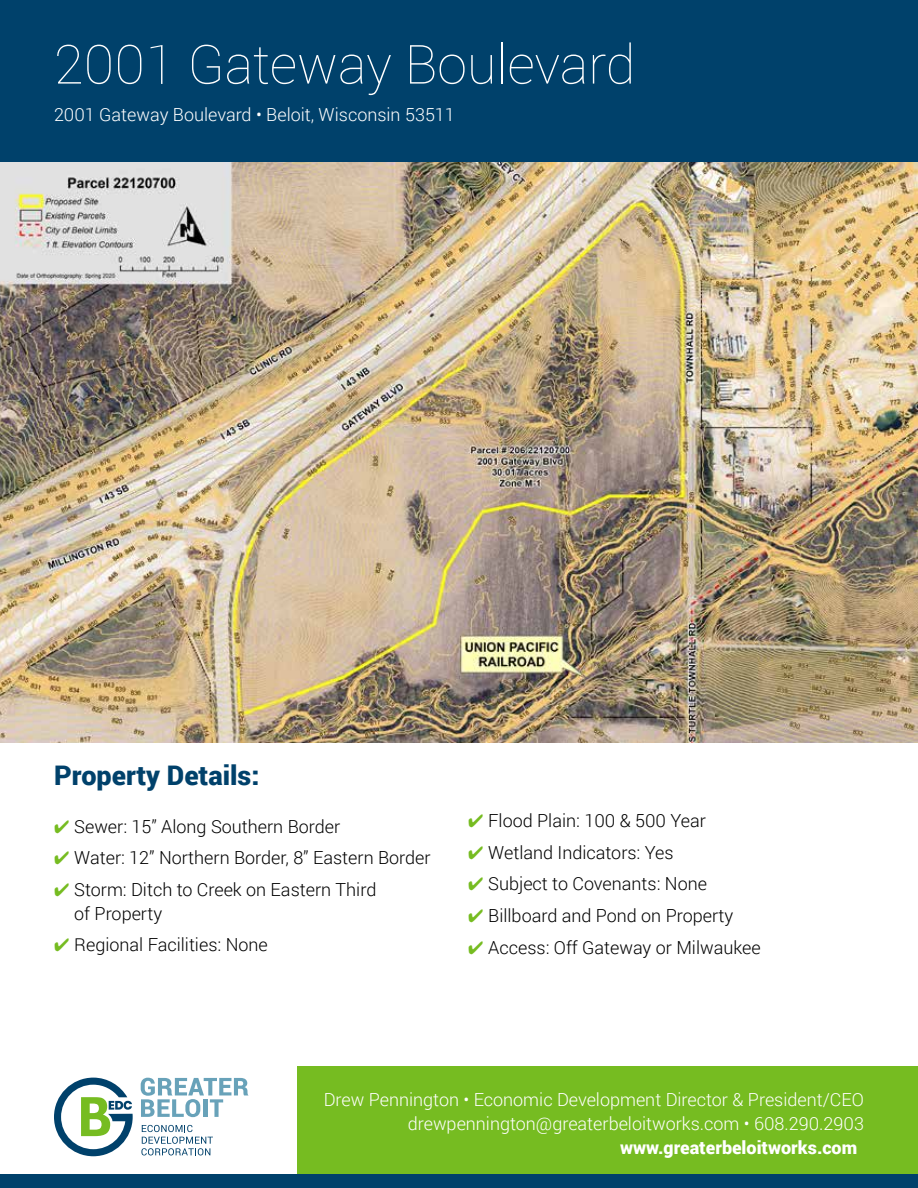
<style>
.page{position:relative;width:918px;height:1188px;background:#fff}
.page>*{position:absolute;margin:0;border:0;box-sizing:border-box;transform-origin:0 0}
.t1{font:100 54px "Roboto";color:#fff}
.t2{font:900 27px "Roboto";color:#00416b}
.t3{font:300 18px/24px "Roboto";color:#000}
.t4{font:300 18px/24px "Roboto";color:#fff;text-align:right}
.t5{font:900 18px "Roboto";color:#fff}
.s1{color:#76bc21}
</style>
<div class="page">
<svg style="left:141px;top:1078px;width:107px;height:39px"></svg>
<svg style="left:141px;top:1125px;width:72px;height:30px"></svg>
<svg style="left:54px;top:1078px;width:79px;height:78px"></svg>
<div style="left:0;top:0;width:918px;height:162px;background:#00416b"></div>
<div style="left:297px;top:1066px;width:621px;height:122px;background:#76bc21"></div>
<div style="left:0;top:1174px;width:918px;height:14px;background:#00416b"></div>
<img style="left:0;top:162px;width:918px;height:580px">
<h1 class="t1" style="left:54px;top:27px;width:583px">2001 Gateway Boulevard</h1>
<p class="t4" style="left:54px;top:102px;width:402px">2001 Gateway Boulevard • Beloit, Wisconsin 53511</p>
<h2 class="t2" style="left:54px;top:757px;width:207px">Property Details:</h2>
<p class="t3" style="left:54px;top:814px;width:288px"><span class="s1">✔</span> Sewer: 15” Along Southern Border</p>
<p class="t3" style="left:54px;top:845px;width:378px"><span class="s1">✔</span> Water: 12” Northern Border, 8” Eastern Border</p>
<p class="t3" style="left:74px;top:877px;width:304px;text-indent:-20px"><span class="s1">✔</span> Storm: Ditch to Creek on Eastern Third of Property</p>
<p class="t3" style="left:54px;top:932px;width:215px"><span class="s1">✔</span> Regional Facilities: None</p>
<p class="t3" style="left:468px;top:808px;width:239px"><span class="s1">✔</span> Flood Plain: 100 &amp; 500 Year</p>
<p class="t3" style="left:468px;top:840px;width:207px"><span class="s1">✔</span> Wetland Indicators: Yes</p>
<p class="t3" style="left:468px;top:871px;width:241px"><span class="s1">✔</span> Subject to Covenants: None</p>
<p class="t3" style="left:468px;top:903px;width:267px"><span class="s1">✔</span> Billboard and Pond on Property</p>
<p class="t3" style="left:468px;top:935px;width:294px"><span class="s1">✔</span> Access: Off Gateway or Milwaukee</p>
<p class="t4" style="left:324px;top:1087px;width:542px">Drew Pennington • Economic Development Director &amp; President/CEO drewpennington@greaterbeloitworks.com • 608.290.2903</p>
<p class="t5" style="left:620px;top:1135px;width:239px">www.greaterbeloitworks.com</p>
</div>
